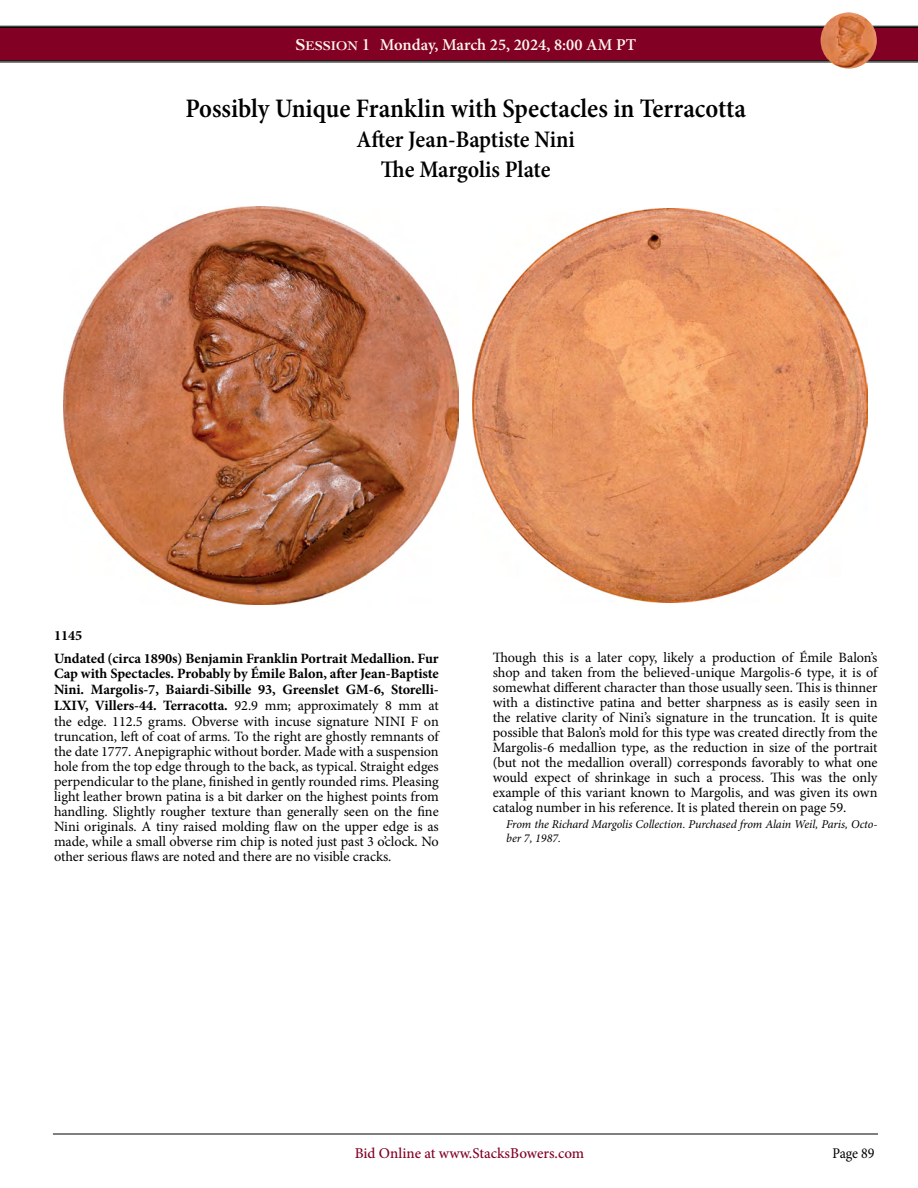
<style>
.page{position:relative;width:918px;height:1188px;background:#fff}
.page>*{position:absolute;margin:0;border:0;box-sizing:border-box;transform-origin:0 0}
.Subtitle{font:600 condensed 27px "Minion Pro";color:#000}
.Subtitle_Line_2{font:600 condensed 24px "Minion Pro";letter-spacing:-.005em;color:#000}
.t1{font:600 16.5px "Minion Pro";color:#fff7ea}
.t2{font:500 15px "Minion Pro";color:#820024}
.t3{font:condensed 15px "Minion Pro";letter-spacing:-.005em;color:#000}
._2_column_Regular{font:14.25px/15.3px "Minion Pro";letter-spacing:-.005em;color:#000;text-align:justify}
.Lot_Number_Regular{font:700 14.25px "Minion Pro";color:#000}
.Pedigree_2_Column_Regular{font:italic 12px/13.5px "Minion Pro";letter-spacing:-.005em;color:#000}
.s1{font-family:"Cochin Bold SC800";font-weight:400}
.s2{font-family:"Cochin Bold SC800";font-weight:400;font-size:13.2px}
.s3{font-weight:700}
</style>
<div class="page">
<svg style="left:0;top:26px;width:918px;height:36px;background:#790524"></svg>
<hr style="left:53px;top:1134px;width:825px;height:1px;background:#000">
<img style="left:821px;top:12px;width:56px;height:57px;border-radius:28px">
<img style="left:64px;top:207px;width:395px;height:397px">
<img style="left:472px;top:208px;width:396px;height:394px">
<p class="t1" style="left:295px;top:33px;width:342px"><span class="s1">S</span><span class="s2">ESSION</span> <span class="s1">1</span> Monday, March 25, 2024, 8:00 AM PT</p>
<p class="Subtitle" style="left:186px;top:92px;width:562px">Possibly Unique Franklin with Spectacles in Terracotta</p>
<p class="Subtitle_Line_2" style="left:357px;top:125px;width:220px">After Jean-Baptiste Nini</p>
<p class="Subtitle_Line_2" style="left:381px;top:155px;width:171px">The Margolis Plate</p>
<p class="Lot_Number_Regular" style="left:54px;top:626px;width:30px">1145</p>
<p class="_2_column_Regular" style="left:54px;top:650px;width:386px"><span class="s3">Undated (circa 1890s) Benjamin Franklin Portrait Medallion. Fur Cap with Spectacles. Probably by Émile Balon, after Jean-Baptiste Nini. Margolis-7, Baiardi-Sibille 93, Greenslet GM-6, Storelli-LXIV, Villers-44. Terracotta.</span> 92.9 mm; approximately 8 mm at the edge. 112.5 grams. Obverse with incuse signature NINI F on truncation, left of coat of arms. To the right are ghostly remnants of the date 1777. Anepigraphic without border. Made with a suspension hole from the top edge through to the back, as typical. Straight edges perpendicular to the plane, finished in gently rounded rims. Pleasing light leather brown patina is a bit darker on the highest points from handling. Slightly rougher texture than generally seen on the fine Nini originals. A tiny raised molding flaw on the upper edge is as made, while a small obverse rim chip is noted just past 3 o’clock. No other serious flaws are noted and there are no visible cracks.</p>
<p class="_2_column_Regular" style="left:493px;top:650px;width:386px">Though this is a later copy, likely a production of Émile Balon’s shop and taken from the believed-unique Margolis-6 type, it is of somewhat different character than those usually seen. This is thinner with a distinctive patina and better sharpness as is easily seen in the relative clarity of Nini’s signature in the truncation. It is quite possible that Balon’s mold for this type was created directly from the Margolis-6 medallion type, as the reduction in size of the portrait (but not the medallion overall) corresponds favorably to what one would expect of shrinkage in such a process. This was the only example of this variant known to Margolis, and was given its own catalog number in his reference. It is plated therein on page 59.</p>
<p class="Pedigree_2_Column_Regular" style="left:506px;top:818px;width:373px">From the Richard Margolis Collection. Purchased from Alain Weil, Paris, Octo&shy;ber 7, 1987.</p>
<p class="t2" style="left:355px;top:1143px;width:231px">Bid Online at www.StacksBowers.com</p>
<p class="t3" style="left:832px;top:1144px;width:44px">Page 89</p>
</div>
